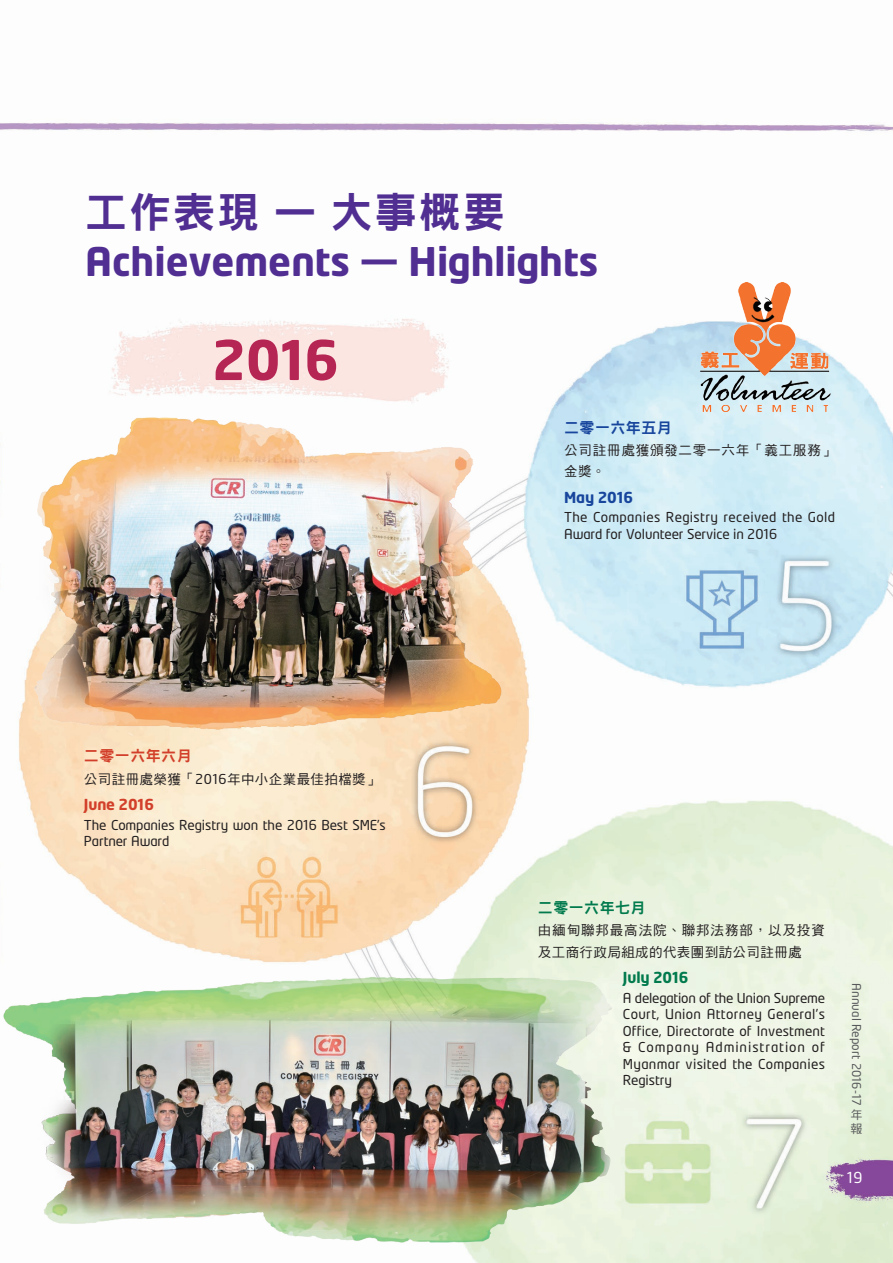
<style>
.page{position:relative;width:893px;height:1263px;background:#fff}
.page>*{position:absolute;margin:0;border:0;box-sizing:border-box;transform-origin:0 0}
.t1{font:700 54px "Neo Tech";color:#b62654}
.t2{font:42px "DF Hei HK W9";letter-spacing:.05em;color:#502e92}
.t3{font:700 39px "Neo Tech";color:#502e92}
.t4{font:700 15px "Neo Tech";letter-spacing:-.01em;color:#d23f2a}
.t5{font:700 15px "Neo Tech";letter-spacing:-.01em;color:#017a4d}
.t6{font:15px "DF Hei HK W9";letter-spacing:.03em;color:#18469d}
.t7{font:700 15px "Neo Tech";letter-spacing:-.01em;color:#18469d}
.t8{font:15px "DF Hei HK W9";letter-spacing:.03em;color:#d23f2a}
.t9{font:15px "DF Hei HK W9";letter-spacing:.03em;color:#017a4d}
.t10{font:15px "Neo Tech";color:#fff}
.t11{font:13.5px/16.5px "Neo Tech";letter-spacing:-.01em;color:#231f20}
.t12{font:13.5px/16.5px "Neo Tech";letter-spacing:.025em;color:#231f20}
.t13{font:13.5px/21.8px "DF Hei HK W5";letter-spacing:.03em;color:#231f20}
.t14{font:13.5px/21.8px "DF Hei HK W5";letter-spacing:.06em;color:#231f20}
.t15{font:12px "Neo Tech";color:#57585a}
.t16{font:12px/14.4px "DF Hei HK W5";color:#57585a}
.s1{font-family:"DF Hei HK W9";font-weight:400}
.s2{font-family:"Neo Tech"}
</style>
<div class="page">
<img style="left:0;top:122px;width:893px;height:1141px">
<img style="left:697px;top:283px;width:136px;height:129px">
<img style="left:10px;top:402px;width:504px;height:336px">
<img style="left:0;top:961px;width:621px;height:302px">
<h2 class="t2" style="left:85px;top:190px;width:422px">工作表現 — 大事概要</h2>
<h2 class="t3" style="left:85px;top:245px;width:515px">Achievements <span class="s1">—</span> Highlights</h2>
<h1 class="t1" style="left:211px;top:338px;width:129px">2016</h1>
<p class="t6" style="left:564px;top:419px;width:109px">二零一六年五月</p>
<p class="t14" style="left:564px;top:439px;width:273px">公司註冊處獲頒發二零一六年「義工服務」金獎。</p>
<p class="t7" style="left:564px;top:491px;width:71px">May 2016</p>
<p class="t12" style="left:564px;top:510px;width:272px">The Companies Registry received the Gold<br>Award for Volunteer Service in 2016</p>
<p class="t8" style="left:84px;top:748px;width:109px">二零一六年六月</p>
<p class="t13" style="left:84px;top:768px;width:297px">公司註冊處榮獲「<span class="s2">2016</span>年中小企業最佳拍檔獎」</p>
<p class="t4" style="left:84px;top:798px;width:72px">June 2016</p>
<p class="t11" style="left:84px;top:817px;width:303px">The Companies Registry won the 2016 Best SME’s<br>Partner Award</p>
<p class="t9" style="left:538px;top:900px;width:109px">二零一六年七月</p>
<p class="t13" style="left:538px;top:919px;width:288px">由緬甸聯邦最高法院、聯邦法務部，以及投資及工商行政局組成的代表團到訪公司註冊處</p>
<p class="t5" style="left:623px;top:971px;width:67px">July 2016</p>
<p class="t11" style="left:623px;top:990px;width:204px;text-align:justify">A delegation of the Union Supreme Court, Union Attorney General’s Office, Directorate of Investment &amp; Company Administration of Myanmar visited the Companies Registry</p>
<p class="t15" style="left:862px;top:983px;width:123px;rotate:90deg">Annual Report 2016-17</p>
<p class="t16" style="left:850px;top:1107px;width:13px">年報</p>
<p class="t10" style="left:847px;top:1170px;width:17px">19</p>
</div>
